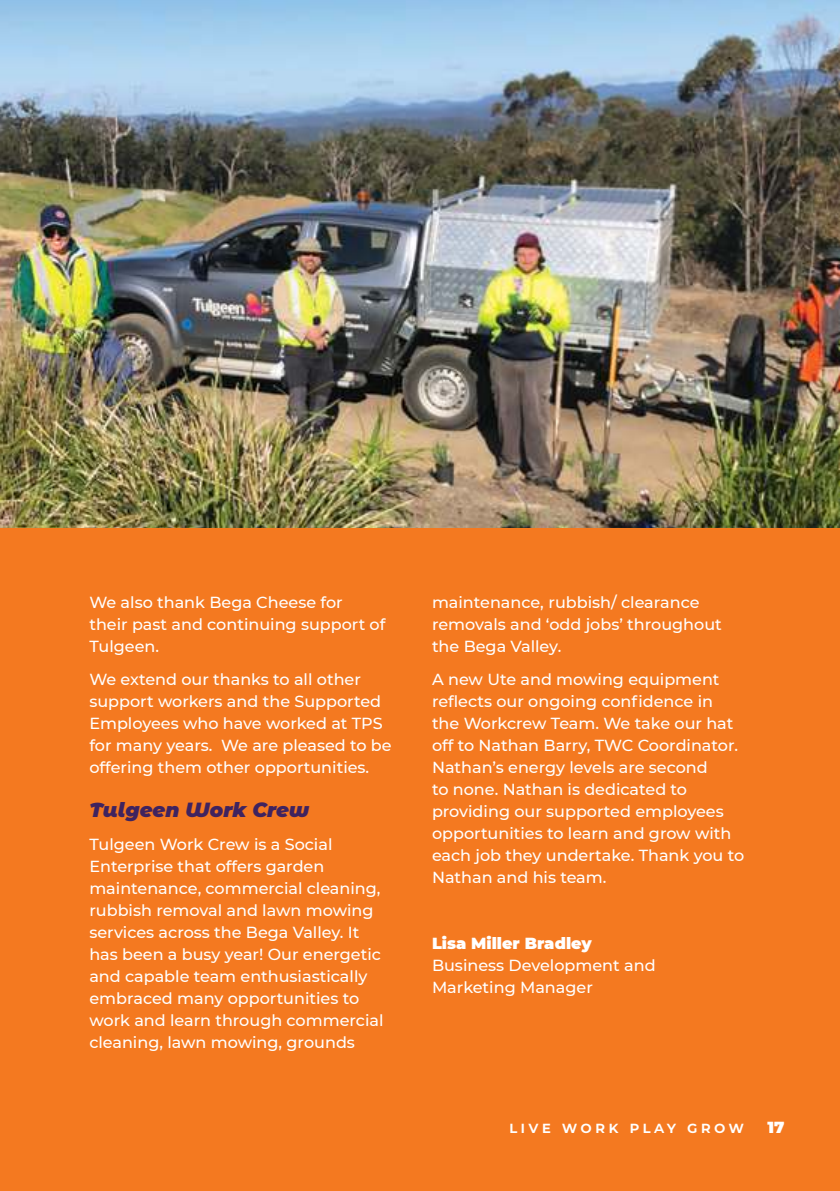
<style>
.page{position:relative;width:840px;height:1191px;background:#fff}
.page>*{position:absolute;margin:0;border:0;box-sizing:border-box;transform-origin:0 0}
.t1{font:italic 900 20px "Montserrat Alternates";color:#3f235f}
.t2{font:500 16px/22px "Montserrat";color:#fff}
.t3{font:900 16px "Montserrat";color:#fff}
.t4{font:600 16px "Montserrat";letter-spacing:.2em;color:#fff}
.t5{font:900 16px "Montserrat Alternates";color:#fff}
</style>
<div class="page">
<div style="left:0;top:0;width:839px;height:1191px;background:#f47920"></div>
<img style="left:0;top:0;width:839px;height:527px">
<p class="t2" style="left:89px;top:591px;width:297px">We also thank Bega Cheese for<br>their past and continuing support of<br>Tulgeen.</p>
<p class="t2" style="left:89px;top:668px;width:303px">We extend our thanks to all other support workers and the Supported Employees who have worked at TPS for many years. We are pleased to be offering them other opportunities.</p>
<p class="t1" style="left:89px;top:800px;width:221px">Tulgeen Work Crew</p>
<p class="t2" style="left:89px;top:834px;width:295px">Tulgeen Work Crew is a Social Enterprise that offers garden maintenance, commercial cleaning, rubbish removal and lawn mowing services across the Bega Valley. It has been a busy year! Our energetic and capable team enthusiastically embraced many opportunities to work and learn through commercial cleaning, lawn mowing, grounds</p>
<p class="t2" style="left:432px;top:591px;width:291px">maintenance, rubbish/ clearance removals and ‘odd jobs’ throughout the Bega Valley.</p>
<p class="t2" style="left:432px;top:668px;width:313px">A new Ute and mowing equipment reflects our ongoing confidence in the Workcrew Team. We take our hat off to Nathan Barry, TWC Coordinator.<br>Nathan’s energy levels are second<br>to none. Nathan is dedicated to providing our supported employees opportunities to learn and grow with each job they undertake. Thank you to<br>Nathan and his team.</p>
<p class="t3" style="left:432px;top:931px;width:161px">Lisa Miller Bradley</p>
<p class="t2" style="left:432px;top:954px;width:225px">Business Development and<br>Marketing Manager</p>
<p class="t4" style="left:509px;top:1115px;width:236px">live work play grow</p>
<p class="t5" style="left:767px;top:1120px;width:19px">17</p>
</div>
